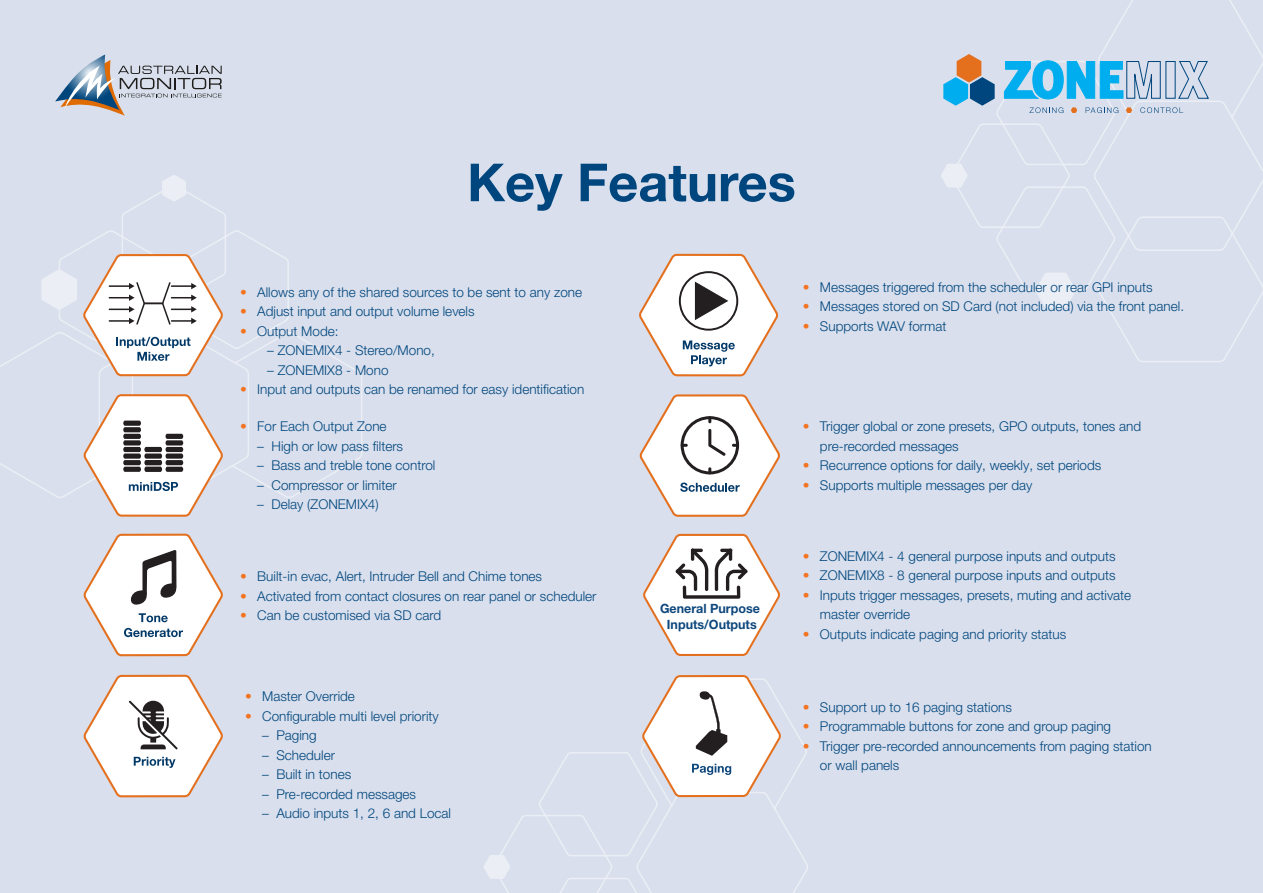
<style>
.page{position:relative;width:1263px;height:893px;background:#d9dfec}
.page>*{position:absolute;margin:0;border:0;box-sizing:border-box;transform-origin:0 0}
.t1{font:700 52.5px "Helvetica Neue LT Pro";color:#00467e}
.t2{font:300 13.5px/19.5px "Helvetica Neue LT Pro";color:#00467e}
.t3{font:700 12.75px/15.3px "Helvetica Neue LT Pro";color:#0d477c;text-align:center}
.s1{color:#f47321}
</style>
<div class="page">
<svg style="left:0;top:192px;width:362px;height:306px"></svg>
<svg style="left:161px;top:175px;width:26px;height:28px"></svg>
<svg style="left:500px;top:748px;width:142px;height:145px"></svg>
<svg style="left:484px;top:854px;width:27px;height:26px"></svg>
<svg style="left:55px;top:55px;width:167px;height:61px"></svg>
<svg style="left:957px;top:0;width:306px;height:362px"></svg>
<svg style="left:941px;top:163px;width:28px;height:25px"></svg>
<svg style="left:1003px;top:60px;width:260px;height:249px"></svg>
<svg style="left:943px;top:54px;width:52px;height:52px"></svg>
<svg style="left:41px;top:254px;width:182px;height:122px"></svg>
<svg style="left:83px;top:675px;width:140px;height:122px"></svg>
<svg style="left:70px;top:394px;width:207px;height:262px"></svg>
<svg style="left:639px;top:394px;width:141px;height:123px"></svg>
<svg style="left:639px;top:254px;width:139px;height:122px"></svg>
<svg style="left:643px;top:534px;width:137px;height:122px"></svg>
<svg style="left:642px;top:675px;width:166px;height:218px"></svg>
<p class="t1" style="left:467px;top:150px;width:330px">Key Features</p>
<p class="t2" style="left:240px;top:282px;width:343px"><span class="s1">•</span> Allows any of the shared sources to be sent to any zone</p>
<p class="t2" style="left:240px;top:302px;width:236px"><span class="s1">•</span> Adjust input and output volume levels</p>
<p class="t2" style="left:240px;top:321px;width:100px"><span class="s1">•</span> Output Mode:</p>
<p class="t2" style="left:267px;top:341px;width:169px">– ZONEMIX4 - Stereo/Mono,</p>
<p class="t2" style="left:267px;top:360px;width:123px">– ZONEMIX8 - Mono</p>
<p class="t2" style="left:240px;top:380px;width:346px"><span class="s1">•</span> Input and outputs can be renamed for easy identification</p>
<p class="t2" style="left:240px;top:416px;width:148px"><span class="s1">•</span> For Each Output Zone</p>
<p class="t2" style="left:257px;top:436px;width:147px">– High or low pass filters</p>
<p class="t2" style="left:257px;top:455px;width:180px">– Bass and treble tone control</p>
<p class="t2" style="left:257px;top:475px;width:141px">– Compressor or limiter</p>
<p class="t2" style="left:257px;top:494px;width:123px">– Delay (ZONEMIX4)</p>
<p class="t2" style="left:240px;top:566px;width:303px"><span class="s1">•</span> Built-in evac, Alert, Intruder Bell and Chime tones</p>
<p class="t2" style="left:240px;top:586px;width:358px"><span class="s1">•</span> Activated from contact closures on rear panel or scheduler</p>
<p class="t2" style="left:240px;top:605px;width:202px"><span class="s1">•</span> Can be customised via SD card</p>
<p class="t2" style="left:245px;top:687px;width:111px"><span class="s1">•</span> Master Override</p>
<p class="t2" style="left:245px;top:706px;width:195px"><span class="s1">•</span> Configurable multi level priority</p>
<p class="t2" style="left:262px;top:726px;width:56px">– Paging</p>
<p class="t2" style="left:262px;top:745px;width:74px">– Scheduler</p>
<p class="t2" style="left:262px;top:765px;width:91px">– Built in tones</p>
<p class="t2" style="left:262px;top:784px;width:155px">– Pre-recorded messages</p>
<p class="t2" style="left:262px;top:804px;width:190px">– Audio inputs 1, 2, 6 and Local</p>
<p class="t3" style="left:660px;top:601px;width:102px">General Purpose<br>Inputs/Outputs</p>
<p class="t2" style="left:803px;top:277px;width:351px"><span class="s1">•</span> Messages triggered from the scheduler or rear GPI inputs</p>
<p class="t2" style="left:803px;top:296px;width:383px"><span class="s1">•</span> Messages stored on SD Card (not included) via the front panel.</p>
<p class="t2" style="left:803px;top:316px;width:145px"><span class="s1">•</span> Supports WAV format</p>
<p class="t2" style="left:820px;top:417px;width:323px;text-indent:-17px"><span class="s1">•</span> Trigger global or zone presets, GPO outputs, tones and pre-recorded messages</p>
<p class="t2" style="left:803px;top:456px;width:300px"><span class="s1">•</span> Recurrence options for daily, weekly, set periods</p>
<p class="t2" style="left:803px;top:475px;width:231px"><span class="s1">•</span> Supports multiple messages per day</p>
<p class="t2" style="left:803px;top:546px;width:314px"><span class="s1">•</span> ZONEMIX4 - 4 general purpose inputs and outputs</p>
<p class="t2" style="left:803px;top:565px;width:314px"><span class="s1">•</span> ZONEMIX8 - 8 general purpose inputs and outputs</p>
<p class="t2" style="left:820px;top:585px;width:313px;text-indent:-17px"><span class="s1">•</span> Inputs trigger messages, presets, muting and activate master override</p>
<p class="t2" style="left:803px;top:624px;width:265px"><span class="s1">•</span> Outputs indicate paging and priority status</p>
<p class="t2" style="left:803px;top:697px;width:211px"><span class="s1">•</span> Support up to 16 paging stations</p>
<p class="t2" style="left:803px;top:716px;width:310px"><span class="s1">•</span> Programmable buttons for zone and group paging</p>
<p class="t2" style="left:820px;top:736px;width:333px;text-indent:-17px"><span class="s1">•</span> Trigger pre-recorded announcements from paging station or wall panels</p>
</div>
